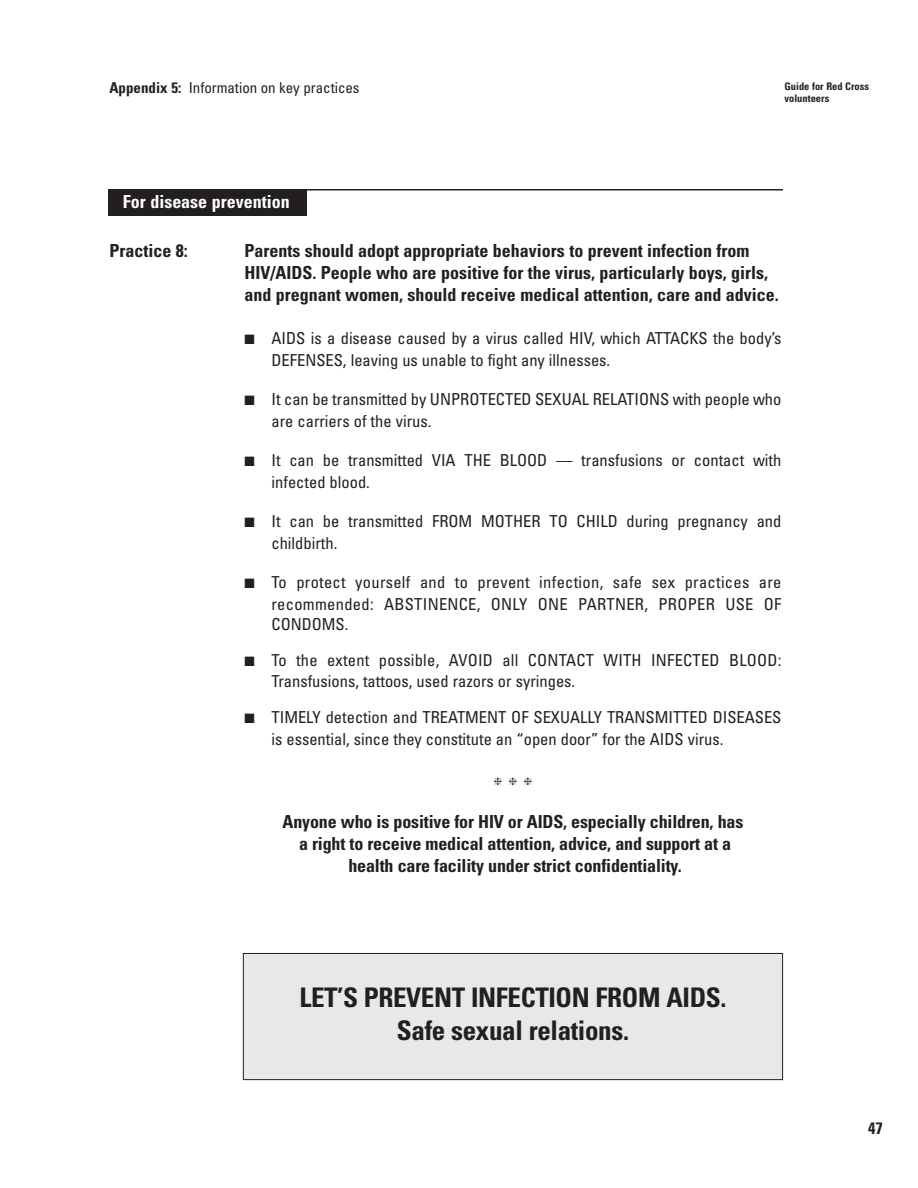
<style>
.page{position:relative;width:918px;height:1188px;background:#fff}
.page>*{position:absolute;margin:0;border:0;box-sizing:border-box;transform-origin:0 0}
.t1{font:700 condensed 27px/32.4px "Univers";letter-spacing:-.015em;color:#231f20;text-align:center}
.t2{font:700 condensed 18px/21.6px "Univers";color:#231f20;text-align:center}
.t3{font:700 condensed 18px "Univers";color:#fff}
.t4{font:condensed 16.5px/21.5px "Univers";color:#231f20}
.t5{font:condensed 16.5px/21.5px "Univers";letter-spacing:.02em;color:#231f20;text-align:right}
.t6{font:700 condensed 16.5px "Univers";color:#231f20}
.t7{font:condensed 15px "Univers";letter-spacing:-.005em;color:#231f20}
.t8{font:700 condensed 10.5px/12px "Univers";color:#231f20}
.t9{font:10.5px "Zapf Dingbats";color:#231f20}
.s1{font-weight:700}
</style>
<div class="page">
<div style="left:244px;top:954px;width:538px;height:125px;background:#e7e8e9"></div>
<div style="left:243px;top:953px;width:540px;height:127px;border:1px solid #231f20"></div>
<div style="left:108px;top:190px;width:199px;height:26px;background:#231f20"></div>
<hr style="left:108px;top:189px;width:675px;height:1px;background:#231f20">
<p class="t7" style="left:110px;top:82px;width:252px"><span class="s1">Appendix 5:</span> Information on key practices</p>
<p class="t8" style="left:784px;top:81px;width:86px">Guide for Red Cross volunteers</p>
<p class="t3" style="left:123px;top:195px;width:168px">For disease prevention</p>
<p class="t2" style="left:109px;top:242px;width:80px">Practice 8:</p>
<p class="t2" style="left:244px;top:242px;width:536px;text-align:left">Parents should adopt appropriate behaviors to prevent infection from<br>HIV/AIDS. People who are positive for the virus, particularly boys, girls, and pregnant women, should receive medical attention, care and advice.</p>
<p class="t4" style="left:272px;top:329px;width:511px;text-indent:-27px">■ AIDS is a disease caused by a virus called HIV, which ATTACKS the body’s<br>DEFENSES, leaving us unable to fight any illnesses.</p>
<p class="t4" style="left:272px;top:390px;width:511px;text-indent:-27px">■ It can be transmitted by UNPROTECTED SEXUAL RELATIONS with people who are carriers of the virus.</p>
<p class="t4" style="left:272px;top:451px;width:511px;text-indent:-27px">■ It can be transmitted VIA THE BLOOD — transfusions or contact with infected blood.</p>
<p class="t4" style="left:272px;top:512px;width:511px;text-indent:-27px">■ It can be transmitted FROM MOTHER TO CHILD during pregnancy and childbirth.</p>
<p class="t5" style="left:244px;top:573px;width:539px">■ To protect yourself and to prevent infection, safe sex practices are recommended: ABSTINENCE, ONLY ONE PARTNER, PROPER USE OF</p>
<p class="t4" style="left:272px;top:615px;width:78px">CONDOMS.</p>
<p class="t4" style="left:272px;top:651px;width:511px;text-indent:-27px">■ To the extent possible, AVOID all CONTACT WITH INFECTED BLOOD:<br>Transfusions, tattoos, used razors or syringes.</p>
<p class="t4" style="left:272px;top:708px;width:511px;text-indent:-27px">■ TIMELY detection and TREATMENT OF SEXUALLY TRANSMITTED DISEASES is essential, since they constitute an “open door” for the AIDS virus.</p>
<p class="t9" style="left:494px;top:777px;width:40px">❈❈❈</p>
<p class="t2" style="left:283px;top:813px;width:462px">Anyone who is positive for HIV or AIDS, especially children, has a right to receive medical attention, advice, and support at a health care facility under strict confidentiality.</p>
<h1 class="t1" style="left:299px;top:984px;width:428px">LET’S PREVENT INFECTION FROM AIDS.<br>Safe sexual relations.</h1>
<p class="t6" style="left:868px;top:1122px;width:16px">47</p>
</div>
